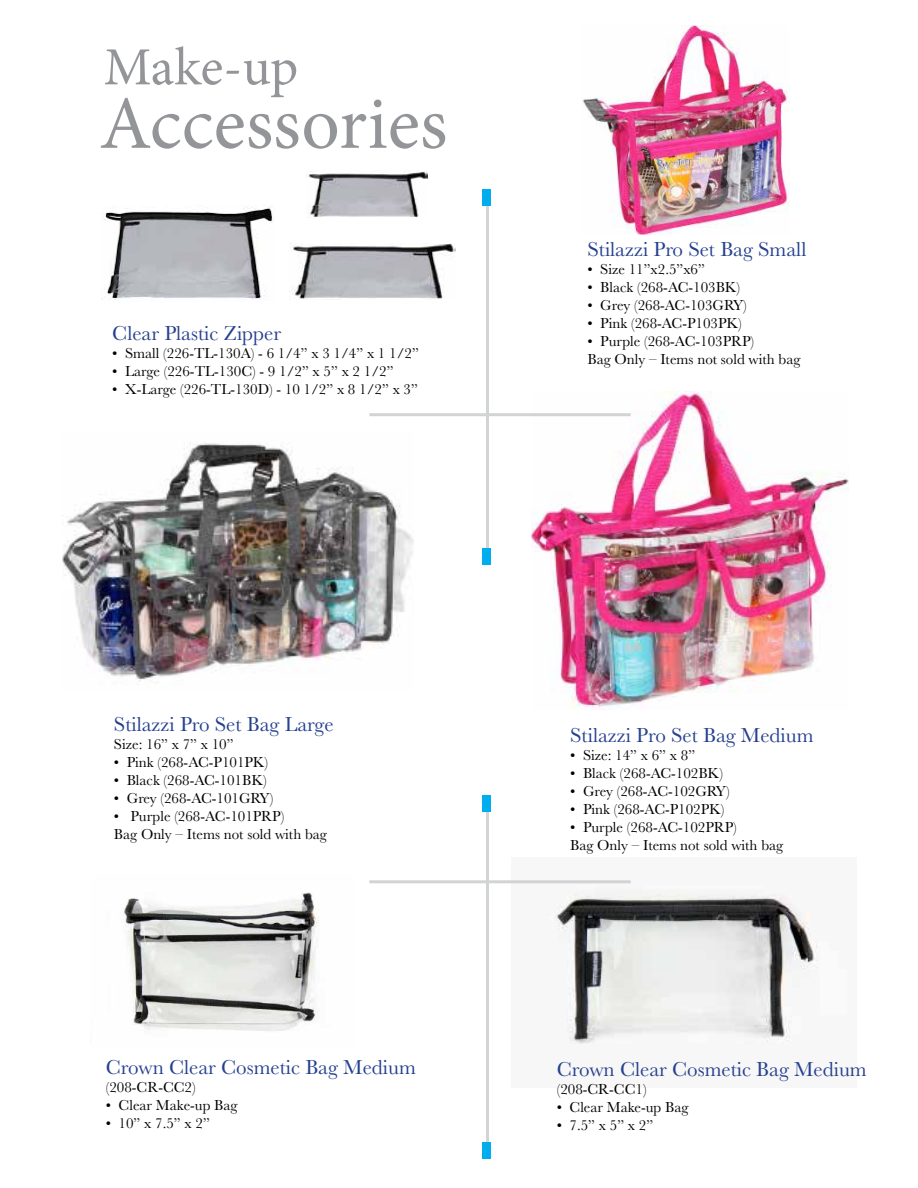
<style>
.page{position:relative;width:918px;height:1188px;background:#fff}
.page>*{position:absolute;margin:0;border:0;box-sizing:border-box;transform-origin:0 0}
.t1{font:75.6px "Minion Pro";color:#939598}
.t2{font:53.55px "Minion Pro";letter-spacing:-.01em;color:#939598}
.t3{font:21px "Baskerville";color:#25408f}
.t4{font:15px/18px "Baskerville";color:#000}
</style>
<div class="page">
<img style="left:582px;top:26px;width:208px;height:209px">
<img style="left:531px;top:392px;width:318px;height:317px">
<img style="left:63px;top:442px;width:351px;height:240px">
<img style="left:512px;top:883px;width:308px;height:161px">
<img style="left:121px;top:892px;width:198px;height:139px">
<img style="left:102px;top:205px;width:171px;height:95px">
<img style="left:307px;top:171px;width:121px;height:47px">
<img style="left:289px;top:243px;width:166px;height:57px">
<hr style="left:369px;top:413px;width:262px;height:3px;background:#d1d3d4">
<hr style="left:369px;top:880px;width:262px;height:3px;background:#d1d3d4">
<hr style="left:486px;top:203px;width:3px;height:347px;background:#d1d3d4">
<hr style="left:486px;top:804px;width:3px;height:346px;background:#d1d3d4">
<div style="left:482px;top:189px;width:9px;height:16px;background:#00aeef"></div>
<div style="left:482px;top:549px;width:9px;height:16px;background:#00aeef"></div>
<div style="left:482px;top:795px;width:9px;height:16px;background:#00aeef"></div>
<div style="left:482px;top:1143px;width:9px;height:16px;background:#00aeef"></div>
<h2 class="t2" style="left:104px;top:31px;width:196px">Make-up</h2>
<h1 class="t1" style="left:99px;top:73px;width:350px">Accessories</h1>
<h3 class="t3" style="left:112px;top:319px;width:170px">Clear Plastic Zipper</h3>
<p class="t4" style="left:112px;top:344px;width:308px">• Small (226-TL-130A) - 6 1/4” x 3 1/4” x 1 1/2”</p>
<p class="t4" style="left:112px;top:362px;width:283px">• Large (226-TL-130C) - 9 1/2” x 5” x 2 1/2”</p>
<p class="t4" style="left:112px;top:380px;width:307px">• X-Large (226-TL-130D) - 10 1/2” x 8 1/2” x 3”</p>
<h3 class="t3" style="left:588px;top:236px;width:220px">Stilazzi Pro Set Bag Small</h3>
<p class="t4" style="left:588px;top:260px;width:119px">• Size 11”x2.5”x6”</p>
<p class="t4" style="left:588px;top:278px;width:154px">• Black (268-AC-103BK)</p>
<p class="t4" style="left:588px;top:296px;width:161px">• Grey (268-AC-103GRY)</p>
<p class="t4" style="left:588px;top:314px;width:156px">• Pink (268-AC-P103PK)</p>
<p class="t4" style="left:588px;top:332px;width:214px">• Purple (268-AC-103PRP)<br>Bag Only – Items not sold with bag</p>
<h3 class="t3" style="left:114px;top:711px;width:221px">Stilazzi Pro Set Bag Large</h3>
<p class="t4" style="left:114px;top:736px;width:121px">Size: 16” x 7” x 10”</p>
<p class="t4" style="left:114px;top:754px;width:156px">• Pink (268-AC-P101PK)</p>
<p class="t4" style="left:114px;top:772px;width:154px">• Black (268-AC-101BK)</p>
<p class="t4" style="left:114px;top:790px;width:161px">• Grey (268-AC-101GRY)</p>
<p class="t4" style="left:114px;top:808px;width:215px">• Purple (268-AC-101PRP)<br>Bag Only – Items not sold with bag</p>
<h3 class="t3" style="left:106px;top:1053px;width:312px">Crown Clear Cosmetic Bag Medium</h3>
<p class="t4" style="left:106px;top:1078px;width:91px">(208-CR-CC2)</p>
<p class="t4" style="left:106px;top:1096px;width:133px">• Clear Make-up Bag</p>
<p class="t4" style="left:106px;top:1114px;width:106px">• 10” x 7.5” x 2”</p>
<h3 class="t3" style="left:570px;top:721px;width:245px">Stilazzi Pro Set Bag Medium</h3>
<p class="t4" style="left:570px;top:746px;width:126px">• Size: 14” x 6” x 8”</p>
<p class="t4" style="left:570px;top:764px;width:154px">• Black (268-AC-102BK)</p>
<p class="t4" style="left:570px;top:782px;width:161px">• Grey (268-AC-102GRY)</p>
<p class="t4" style="left:570px;top:800px;width:156px">• Pink (268-AC-P102PK)</p>
<p class="t4" style="left:570px;top:818px;width:214px">• Purple (268-AC-102PRP)<br>Bag Only – Items not sold with bag</p>
<h3 class="t3" style="left:557px;top:1056px;width:312px">Crown Clear Cosmetic Bag Medium</h3>
<p class="t4" style="left:557px;top:1081px;width:91px">(208-CR-CC1)</p>
<p class="t4" style="left:557px;top:1099px;width:133px">• Clear Make-up Bag</p>
<p class="t4" style="left:557px;top:1117px;width:98px">• 7.5” x 5” x 2”</p>
</div>
